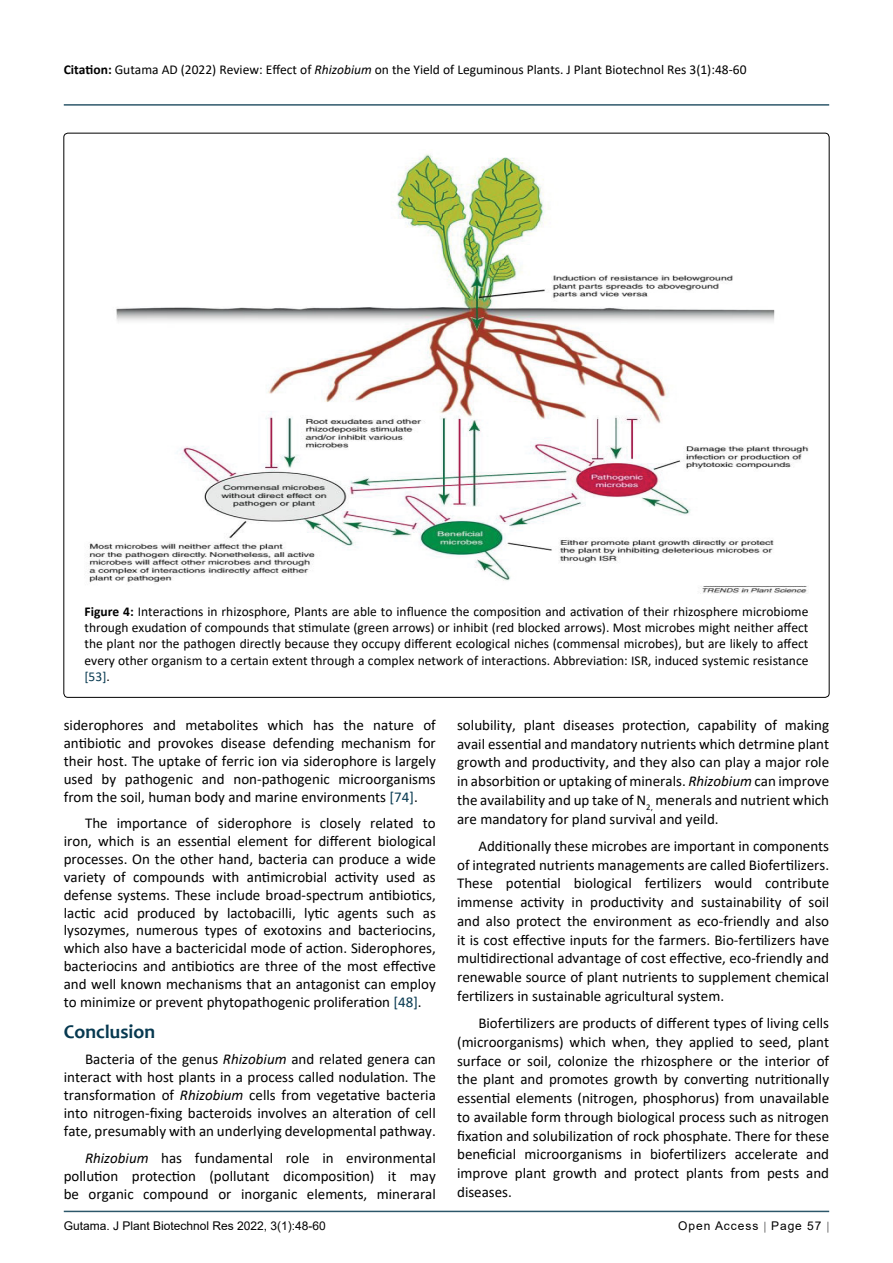
<style>
.page{position:relative;width:893px;height:1263px;background:#fff}
.page>*{position:absolute;margin:0;border:0;box-sizing:border-box;transform-origin:0 0}
.t1{font:700 19.5px "Candara";color:#073950}
.t2{font:15px/18.8px "Calibri";color:#000;text-align:justify}
.t3{font:13.5px/16.2px "Calibri";color:#000;text-align:justify}
.t4{font:12px "Arial";color:#000}
.t5{font:12px "Arial";letter-spacing:.08em;color:#000}
.s1{font-weight:700}
.s2{font-style:italic}
.s3{color:#073950}
</style>
<div class="page">
<hr style="left:64px;top:1211px;width:765px;height:1px;background:#073950">
<hr style="left:64px;top:104px;width:765px;height:2px;background:#073950">
<img style="left:88px;top:154px;width:720px;height:439px">
<p class="t3" style="left:64px;top:61px;width:684px"><span class="s1">Citation:</span> Gutama AD (2022) Review: Effect of <span class="s2">Rhizobium</span> on the Yield of Leguminous Plants. J Plant Biotechnol Res 3(1):48-60</p>
<p class="t3" style="left:85px;top:603px;width:725px"><span class="s1">Figure 4:</span> Interactions in rhizosphore, Plants are able to influence the composition and activation of their rhizosphere microbiome through exudation of compounds that stimulate (green arrows) or inhibit (red blocked arrows). Most microbes might neither affect the plant nor the pathogen directly because they occupy different ecological niches (commensal microbes), but are likely to affect every other organism to a certain extent through a complex network of interactions. Abbreviation: ISR, induced systemic resistance <span class="s3">[53]</span>.</p>
<p class="t2" style="left:64px;top:715px;width:374px;line-height:18px">siderophores and metabolites which has the nature of antibiotic and provokes disease defending mechanism for their host. The uptake of ferric ion via siderophore is largely used by pathogenic and non-pathogenic microorganisms from the soil, human body and marine environments <span class="s3">[74]</span>.</p>
<p class="t2" style="left:64px;top:814px;width:374px;line-height:17.9px;text-indent:21px">The importance of siderophore is closely related to iron, which is an essential element for different biological processes. On the other hand, bacteria can produce a wide variety of compounds with antimicrobial activity used as defense systems. These include broad-spectrum antibiotics, lactic acid produced by lactobacilli, lytic agents such as lysozymes, numerous types of exotoxins and bacteriocins, which also have a bactericidal mode of action. Siderophores, bacteriocins and antibiotics are three of the most effective and well known mechanisms that an antagonist can employ to minimize or prevent phytopathogenic proliferation <span class="s3">[48]</span>.</p>
<h1 class="t1" style="left:64px;top:1019px;width:93px">Conclusion</h1>
<p class="t2" style="left:64px;top:1050px;width:374px;line-height:18px;text-indent:21px">Bacteria of the genus <span class="s2">Rhizobium</span> and related genera can interact with host plants in a process called nodulation. The transformation of <span class="s2">Rhizobium</span> cells from vegetative bacteria into nitrogen-fixing bacteroids involves an alteration of cell fate, presumably with an underlying developmental pathway.</p>
<p class="t2" style="left:64px;top:1148px;width:374px;line-height:18px;text-indent:21px"><span class="s2">Rhizobium</span> has fundamental role in environmental pollution protection (pollutant dicomposition) it may be organic compound or inorganic elements, mineraral</p>
<p class="t2" style="left:457px;top:715px;width:374px">solubility, plant diseases protection, capability of making avail essential and mandatory nutrients which detrmine plant growth and productivity, and they also can play a major role in absorbition or uptaking of minerals. <span class="s2">Rhizobium</span> can improve the availability and up take of N<sub>2,</sub> menerals and nutrient which are mandatory for pland survival and yeild.</p>
<p class="t2" style="left:457px;top:836px;width:374px;text-indent:21px">Additionally these microbes are important in components of integrated nutrients managements are called Biofertilizers.<br>These potential biological fertilizers would contribute immense activity in productivity and sustainability of soil and also protect the environment as eco-friendly and also it is cost effective inputs for the farmers. Bio-fertilizers have multidirectional advantage of cost effective, eco-friendly and renewable source of plant nutrients to supplement chemical fertilizers in sustainable agricultural system.</p>
<p class="t2" style="left:457px;top:1013px;width:374px;text-indent:21px">Biofertilizers are products of different types of living cells (microorganisms) which when, they applied to seed, plant surface or soil, colonize the rhizosphere or the interior of the plant and promotes growth by converting nutritionally essential elements (nitrogen, phosphorus) from unavailable to available form through biological process such as nitrogen fixation and solubilization of rock phosphate. There for these beneficial microorganisms in biofertilizers accelerate and improve plant growth and protect plants from pests and diseases.</p>
<p class="t4" style="left:64px;top:1217px;width:264px">Gutama. J Plant Biotechnol Res 2022, 3(1):48-60</p>
<p class="t5" style="left:678px;top:1217px;width:145px">Open Access Page 57</p>
</div>
